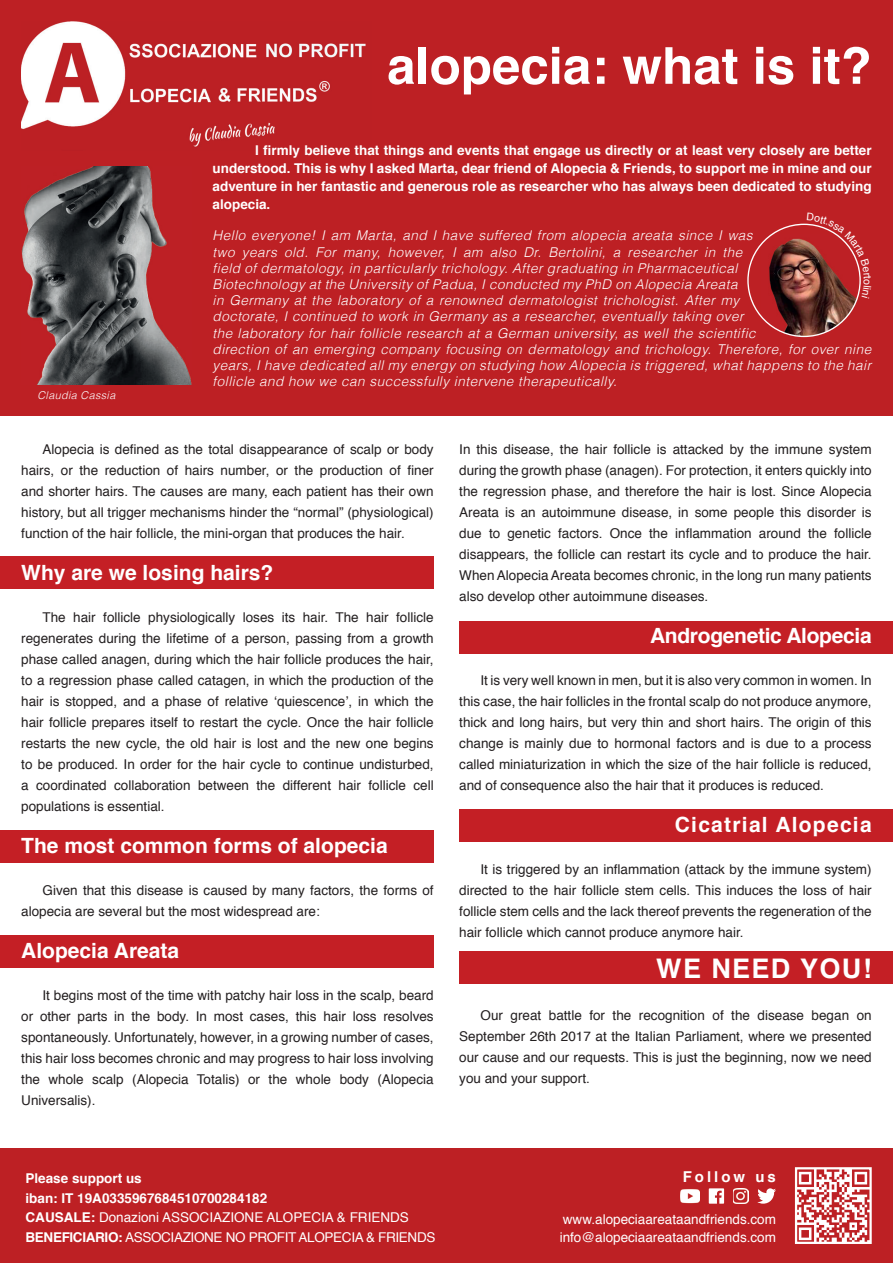
<style>
.page{position:relative;width:893px;height:1263px;background:#fff}
.page>*{position:absolute;margin:0;border:0;box-sizing:border-box;transform-origin:0 0}
.t1{font:700 51px "Helvetica";color:#fff}
.t2{font:700 27px "Helvetica";letter-spacing:.05em;color:#fff}
.t3{font:700 21px "Helvetica";color:#fff}
.t4{font:700 21px "Helvetica";letter-spacing:.06em;color:#fff}
.t5{font:700 15px "Helvetica";letter-spacing:.2em;color:#fff}
.t6{font:13.5px/21px "Helvetica";color:#231f20;text-align:justify}
.t7{font:italic 300 13.5px/16.2px "Helvetica";letter-spacing:.035em;color:#fff}
.t8{font:700 13.5px/18px "Helvetica";color:#fff;text-align:justify}
.t9{font:13.5px/19.5px "Helvetica";color:#fff}
.t10{font:italic 300 10.8px "Helvetica";letter-spacing:.035em;color:#fff}
.s1{font-weight:700}
</style>
<div class="page">
<div style="left:0;top:0;width:893px;height:416px;background:#bd2024"></div>
<div style="left:459px;top:810px;width:434px;height:32px;background:#c41f25"></div>
<div style="left:459px;top:951px;width:434px;height:33px;background:#c41f25"></div>
<div style="left:459px;top:621px;width:434px;height:33px;background:#c41f25"></div>
<div style="left:0;top:936px;width:434px;height:32px;background:#c41f25"></div>
<div style="left:0;top:830px;width:434px;height:32px;background:#c41f25"></div>
<div style="left:0;top:556px;width:434px;height:33px;background:#c41f25"></div>
<div style="left:0;top:1148px;width:893px;height:115px;background:#bd2024"></div>
<img style="left:21px;top:21px;width:345px;height:126px">
<img style="left:21px;top:167px;width:171px;height:218px">
<img style="left:761px;top:234px;width:97px;height:102px">
<svg style="left:757px;top:1188px;width:19px;height:16px"></svg>
<img style="left:733px;top:1188px;width:15px;height:16px">
<svg style="left:709px;top:1188px;width:15px;height:16px"></svg>
<img style="left:681px;top:1189px;width:19px;height:15px">
<svg style="left:794px;top:1167px;width:78px;height:77px"></svg>
<svg style="left:807px;top:223px;width:54px;height:76px"></svg>
<h1 class="t1" style="left:387px;top:20px;width:486px">alopecia: what is it?</h1>
<p class="t10" style="left:37px;top:388px;width:79px">Claudia Cassia</p>
<p class="t8" style="left:213px;top:140px;width:661px;text-indent:43px">I firmly believe that things and events that engage us directly or at least very closely are better understood. This is why I asked Marta, dear friend of Alopecia &amp; Friends, to support me in mine and our adventure in her fantastic and generous role as researcher who has always been dedicated to studying alopecia.</p>
<p class="t7" style="left:213px;top:227px;width:660px">Hello everyone! I am Marta, and I have suffered from alopecia areata since I was<br>two years old. For many, however, I am also Dr. Bertolini, a researcher in the<br>field of dermatology, in particularly trichology. After graduating in Pharmaceutical<br>Biotechnology at the University of Padua, I conducted my PhD on Alopecia Areata<br>in Germany at the laboratory of a renowned dermatologist trichologist. After my<br>doctorate, I continued to work in Germany as a researcher, eventually taking over<br>the laboratory for hair follicle research at a German university, as well the scientific<br>direction of an emerging company focusing on dermatology and trichology. Therefore, for over nine years, I have dedicated all my energy on studying how Alopecia is triggered, what happens to the hair follicle and how we can successfully intervene therapeutically.</p>
<p class="t6" style="left:21px;top:438px;width:414px;text-indent:21px">Alopecia is defined as the total disappearance of scalp or body hairs, or the reduction of hairs number, or the production of finer and shorter hairs. The causes are many, each patient has their own history, but all trigger mechanisms hinder the “normal” (physiological) function of the hair follicle, the mini-organ that produces the hair.</p>
<h3 class="t3" style="left:21px;top:554px;width:254px">Why are we losing hairs?</h3>
<p class="t6" style="left:21px;top:606px;width:414px;text-indent:21px">The hair follicle physiologically loses its hair. The hair follicle regenerates during the lifetime of a person, passing from a growth phase called anagen, during which the hair follicle produces the hair, to a regression phase called catagen, in which the production of the hair is stopped, and a phase of relative ‘quiescence’, in which the hair follicle prepares itself to restart the cycle. Once the hair follicle restarts the new cycle, the old hair is lost and the new one begins to be produced. In order for the hair cycle to continue undisturbed, a coordinated collaboration between the different hair follicle cell populations is essential.</p>
<h3 class="t3" style="left:21px;top:827px;width:368px">The most common forms of alopecia</h3>
<p class="t6" style="left:21px;top:879px;width:414px;text-indent:21px">Given that this disease is caused by many factors, the forms of alopecia are several but the most widespread are:</p>
<h3 class="t3" style="left:21px;top:932px;width:159px">Alopecia Areata</h3>
<p class="t6" style="left:21px;top:984px;width:414px;text-indent:21px">It begins most of the time with patchy hair loss in the scalp, beard or other parts in the body. In most cases, this hair loss resolves spontaneously. Unfortunately, however, in a growing number of cases, this hair loss becomes chronic and may progress to hair loss involving the whole scalp (Alopecia Totalis) or the whole body (Alopecia Universalis).</p>
<p class="t6" style="left:459px;top:438px;width:414px">In this disease, the hair follicle is attacked by the immune system during the growth phase (anagen). For protection, it enters quickly into the regression phase, and therefore the hair is lost. Since Alopecia Areata is an autoimmune disease, in some people this disorder is due to genetic factors. Once the inflammation around the follicle disappears, the follicle can restart its cycle and to produce the hair.<br>When Alopecia Areata becomes chronic, in the long run many patients also develop other autoimmune diseases.</p>
<h3 class="t3" style="left:650px;top:617px;width:223px">Androgenetic Alopecia</h3>
<p class="t6" style="left:459px;top:669px;width:414px;text-indent:21px">It is very well known in men, but it is also very common in women. In this case, the hair follicles in the frontal scalp do not produce anymore, thick and long hairs, but very thin and short hairs. The origin of this change is mainly due to hormonal factors and is due to a process called miniaturization in which the size of the hair follicle is reduced, and of consequence also the hair that it produces is reduced.</p>
<h3 class="t4" style="left:675px;top:806px;width:198px">Cicatrial Alopecia</h3>
<p class="t6" style="left:459px;top:858px;width:414px;text-indent:21px">It is triggered by an inflammation (attack by the immune system) directed to the hair follicle stem cells. This induces the loss of hair follicle stem cells and the lack thereof prevents the regeneration of the hair follicle which cannot produce anymore hair.</p>
<h2 class="t2" style="left:656px;top:944px;width:217px">WE NEED YOU!</h2>
<p class="t6" style="left:459px;top:1004px;width:414px;text-indent:21px">Our great battle for the recognition of the disease began on September 26th 2017 at the Italian Parliament, where we presented our cause and our requests. This is just the beginning, now we need you and your support.</p>
<p class="t9" style="left:26px;top:1168px;width:411px"><span class="s1">Please support us<br>iban: IT 19A0335967684510700284182<br>CAUSALE:</span> Donazioni ASSOCIAZIONE ALOPECIA &amp; FRIENDS <span class="s1">BENEFICIARIO:</span> ASSOCIAZIONE NO PROFIT ALOPECIA &amp; FRIENDS</p>
<p class="t5" style="left:683px;top:1163px;width:95px">Follow us</p>
<p class="t9" style="left:560px;top:1209px;width:218px;line-height:18px">www.alopeciaareataandfriends.com info@alopeciaareataandfriends.com</p>
</div>
